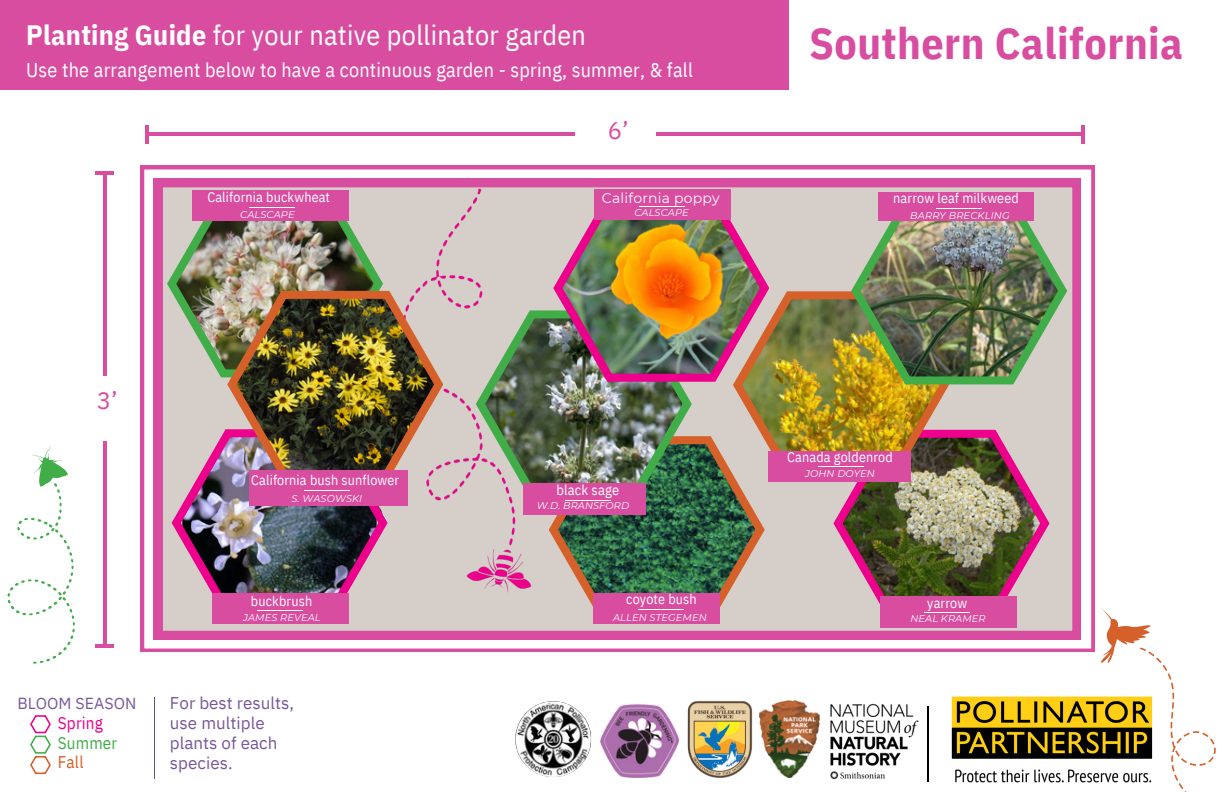
<style>
.page{position:relative;width:1224px;height:792px;background:#fff}
.page>*{position:absolute;margin:0;border:0;box-sizing:border-box;transform-origin:0 0}
.t1{font:700 44px "IBM Plex Sans Cond";letter-spacing:.01em;color:#d94da0}
.t2{font:28px "IBM Plex Sans Cond";letter-spacing:.01em;color:#fff}
.t3{font:24px "IBM Plex Sans";color:#d94da0}
.t4{font:20px "IBM Plex Sans Cond";letter-spacing:.01em;color:#fff}
.t5{font:17px/19.8px "IBM Plex Sans";color:#76579b}
.t6{font:17px/19.6px "IBM Plex Sans Cond";letter-spacing:.01em;color:#ec008c}
.t7{font:16px "IBM Plex Sans";color:#76579b}
.t8{font:14.2px "IBM Plex Sans Cond";letter-spacing:.01em;color:#fff}
.t9{font:14px "IBM Plex Sans Cond";letter-spacing:.01em;color:#fff}
.t10{font:14px "Montserrat";letter-spacing:.015em;color:#fff}
.t11{font:italic 9.8px "Montserrat";letter-spacing:.01em;color:#fff}
.s1{font-weight:700}
.s2{color:#41ad49}
.s3{color:#d5602a}
</style>
<div class="page">
<img style="left:141px;top:166px;width:953px;height:486px">
<div style="left:0;top:0;width:788px;height:90px;background:#d94da0"></div>
<hr style="left:103px;top:171px;width:3px;height:204px;background:#d94da0">
<hr style="left:96px;top:171px;width:18px;height:3px;background:#d94da0">
<hr style="left:103px;top:441px;width:3px;height:204px;background:#d94da0">
<hr style="left:146px;top:133px;width:428px;height:3px;background:#d94da0">
<hr style="left:146px;top:125px;width:3px;height:18px;background:#d94da0">
<svg style="left:549px;top:436px;width:215px;height:187px;background:#687e65"></svg>
<img style="left:541px;top:310px;width:151px;height:188px">
<div style="left:524px;top:483px;width:122px;height:31px;background:#d94da0"></div>
<img style="left:553px;top:195px;width:216px;height:187px">
<img style="left:392px;top:178px;width:149px;height:425px">
<hr style="left:927px;top:707px;width:2px;height:75px;background:#000">
<hr style="left:657px;top:133px;width:428px;height:3px;background:#d94da0">
<hr style="left:1082px;top:125px;width:3px;height:18px;background:#d94da0">
<svg style="left:30px;top:715px;width:21px;height:59px"></svg>
<hr style="left:154px;top:697px;width:1px;height:82px;background:#52579b">
<img style="left:167px;top:190px;width:216px;height:187px">
<div style="left:193px;top:190px;width:155px;height:30px;background:#d94da0"></div>
<div style="left:593px;top:593px;width:127px;height:30px;background:#d94da0"></div>
<div style="left:594px;top:189px;width:136px;height:31px;background:#d94da0"></div>
<img style="left:760px;top:701px;width:60px;height:76px">
<img style="left:687px;top:700px;width:73px;height:78px">
<img style="left:516px;top:701px;width:75px;height:76px">
<img style="left:830px;top:703px;width:98px;height:77px">
<img style="left:172px;top:429px;width:216px;height:187px">
<div style="left:212px;top:593px;width:136px;height:30px;background:#d94da0"></div>
<hr style="left:250px;top:207px;width:45px;height:1px;background:#fff">
<hr style="left:257px;top:610px;width:45px;height:1px;background:#fff">
<hr style="left:565px;top:500px;width:46px;height:1px;background:#fff">
<hr style="left:638px;top:610px;width:45px;height:1px;background:#fff">
<hr style="left:639px;top:206px;width:46px;height:1px;background:#fff">
<hr style="left:818px;top:467px;width:46px;height:1px;background:#fff">
<hr style="left:924px;top:613px;width:46px;height:1px;background:#fff">
<hr style="left:937px;top:208px;width:45px;height:1px;background:#fff">
<img style="left:600px;top:704px;width:78px;height:73px">
<img style="left:951px;top:696px;width:122px;height:87px">
<svg style="left:7px;top:446px;width:107px;height:218px"></svg>
<svg style="left:1073px;top:589px;width:143px;height:203px"></svg>
<img style="left:227px;top:291px;width:216px;height:187px">
<div style="left:249px;top:471px;width:158px;height:35px;background:#d94da0"></div>
<hr style="left:304px;top:490px;width:45px;height:1px;background:#fff">
<h6 class="t2" style="left:26px;top:16px;width:561px"><span class="s1">Planting Guide</span> for your native pollinator garden</h6>
<h6 class="t4" style="left:26px;top:56px;width:668px">Use the arrangement below to have a continuous garden - spring, summer, &amp; fall</h6>
<p class="t1" style="left:810px;top:14px;width:375px">Southern California</p>
<p class="t3" style="left:608px;top:115px;width:23px">6’</p>
<p class="t9" style="left:207px;top:188px;width:124px">California buckwheat</p>
<p class="t10" style="left:602px;top:189px;width:119px">California poppy</p>
<p class="t9" style="left:893px;top:189px;width:127px">narrow leaf milkweed</p>
<p class="t11" style="left:240px;top:209px;width:56px">CALSCAPE</p>
<p class="t11" style="left:634px;top:207px;width:56px">CALSCAPE</p>
<p class="t11" style="left:910px;top:209px;width:101px">BARRY BRECKLING</p>
<p class="t3" style="left:97px;top:385px;width:23px">3’</p>
<p class="t9" style="left:251px;top:470px;width:150px">California bush sunflower</p>
<p class="t11" style="left:293px;top:488px;width:70px">tim craig blm</p>
<h2 class="t11" style="left:291px;top:493px;width:72px">S. WASOWSKI</h2>
<p class="t9" style="left:251px;top:591px;width:63px">buckbrush</p>
<p class="t11" style="left:243px;top:612px;width:79px">JAMES REVEAL</p>
<h6 class="t7" style="left:17px;top:693px;width:120px">BLOOM SEASON</h6>
<h6 class="t5" style="left:170px;top:693px;width:126px">For best results, use multiple plants of each species.</h6>
<p class="t6" style="left:58px;top:713px;width:61px">Spring<br><span class="s2">Summer<br></span><span class="s3">Fall</span></p>
<h6 class="t8" style="left:556px;top:480px;width:64px">black sage</h6>
<h6 class="t11" style="left:537px;top:500px;width:94px">W.D. BRANSFORD</h6>
<p class="t9" style="left:626px;top:590px;width:72px">coyote bush</p>
<p class="t11" style="left:613px;top:612px;width:95px">ALLEN STEGEMEN</p>
<p class="t9" style="left:787px;top:447px;width:107px">Canada goldenrod</p>
<p class="t11" style="left:805px;top:468px;width:71px">JOHN DOYEN</p>
<h6 class="t9" style="left:927px;top:594px;width:41px">yarrow</h6>
<h6 class="t11" style="left:911px;top:613px;width:77px">NEAL KRAMER</h6>
</div>
